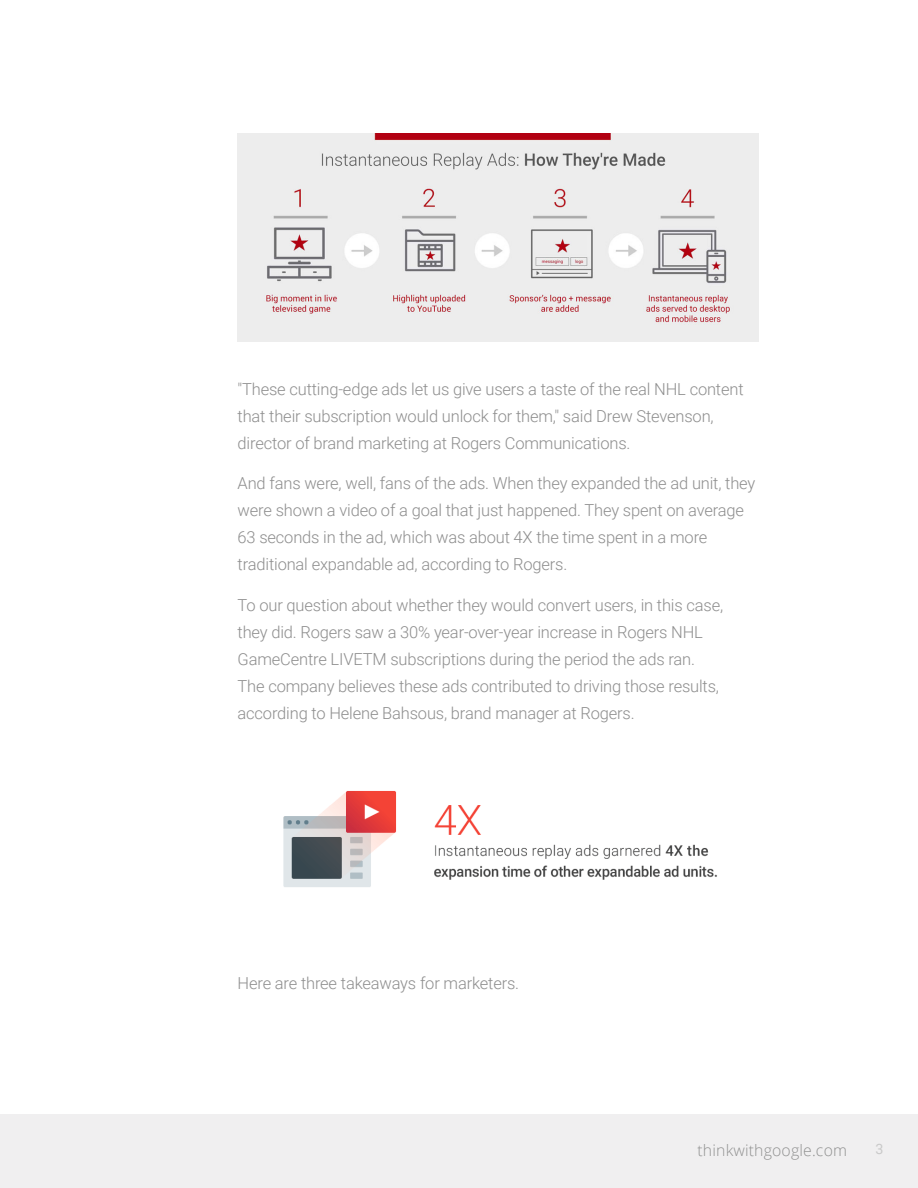
<style>
.page{position:relative;width:918px;height:1188px;background:#fff}
.page>*{position:absolute;margin:0;border:0;box-sizing:border-box;transform-origin:0 0}
.t1{font:300 16.5px/27px "Roboto";letter-spacing:-.01em;color:#8e8e8e}
.t2{font:300 15.75px "Open Sans";letter-spacing:.01em;color:#666766}
.t3{font:14.25px "Roboto";color:#c9c9c9}
</style>
<div class="page">
<div style="left:0;top:1114px;width:918px;height:74px;background:#f0eff0"></div>
<img style="left:283px;top:791px;width:434px;height:96px">
<img style="left:238px;top:133px;width:521px;height:209px">
<p class="t1" style="left:238px;top:375px;width:508px">"These cutting-edge ads let us give users a taste of the real NHL content that their subscription would unlock for them," said Drew Stevenson, director of brand marketing at Rogers Communications.</p>
<p class="t1" style="left:238px;top:469px;width:519px">And fans were, well, fans of the ads. When they expanded the ad unit, they were shown a video of a goal that just happened. They spent on average 63 seconds in the ad, which was about 4X the time spent in a more traditional expandable ad, according to Rogers.</p>
<p class="t1" style="left:238px;top:591px;width:487px">To our question about whether they would convert users, in this case, they did. Rogers saw a 30% year-over-year increase in Rogers NHL GameCentre LIVETM subscriptions during the period the ads ran.<br>The company believes these ads contributed to driving those results, according to Helene Bahsous, brand manager at Rogers.</p>
<p class="t1" style="left:238px;top:969px;width:283px">Here are three takeaways for marketers.</p>
<p class="t2" style="left:698px;top:1140px;width:151px">thinkwithgoogle.com</p>
<p class="t3" style="left:876px;top:1139px;width:10px">3</p>
</div>
